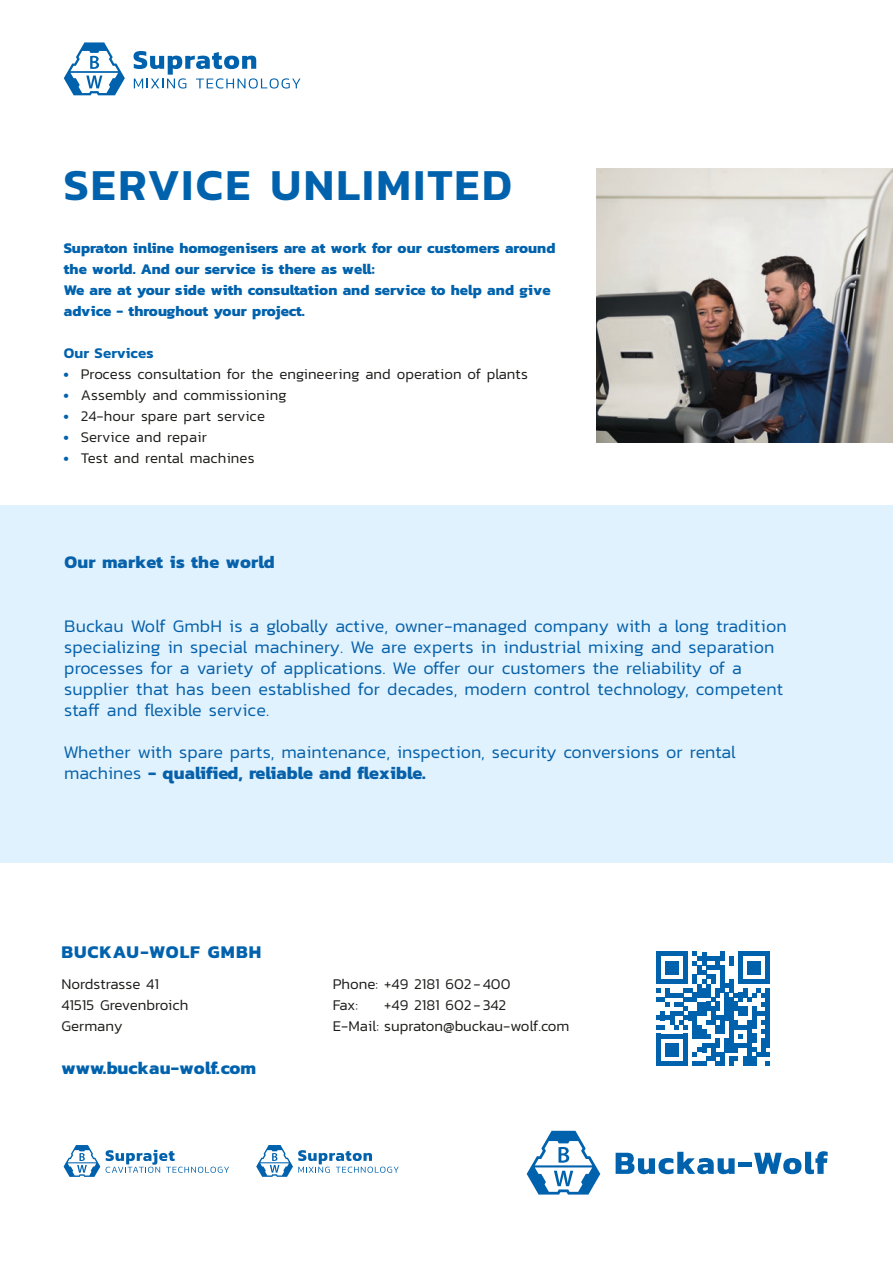
<style>
.page{position:relative;width:893px;height:1263px;background:#fff}
.page>*{position:absolute;margin:0;border:0;box-sizing:border-box;transform-origin:0 0}
.t1{font:600 45px "Kanit";letter-spacing:.05em;color:#0062ad}
.t2{font:700 18.15px "Kanit";letter-spacing:.01em;color:#0062ad}
.t3{font:700 18.15px "Kanit";letter-spacing:.05em;color:#0062ad}
.t4{font:300 18px/21px "Kanit";letter-spacing:.005em;color:#0661aa}
.t5{font:700 18px "Kanit";letter-spacing:.01em;color:#0661aa}
.t6{font:300 15.15px/21px "Kanit";color:#1d1d1b}
.t7{font:700 15px/21px "Kanit";letter-spacing:.005em;color:#0062ad}
.t8{font:300 15px "Kanit";letter-spacing:.005em;color:#1d1d1b}
.t9{font:600 15px "Kanit";letter-spacing:.005em;color:#0062ad}
.s1{font-weight:900;color:#0062ad}
.s2{font-weight:700}
</style>
<div class="page">
<svg style="left:656px;top:952px;width:114px;height:114px"></svg>
<hr style="left:892px;top:168px;width:1px;height:842px;background:#e4e4e3">
<img style="left:597px;top:169px;width:296px;height:273px">
<hr style="left:892px;top:1010px;width:1px;height:253px;background:#0062ad">
<hr style="left:892px;top:589px;width:1px;height:421px;background:#0077c0">
<div style="left:0;top:505px;width:893px;height:357px;background:#e0f2fd"></div>
<svg style="left:106px;top:1150px;width:123px;height:23px"></svg>
<svg style="left:64px;top:1145px;width:36px;height:32px"></svg>
<svg style="left:527px;top:1131px;width:73px;height:63px"></svg>
<svg style="left:616px;top:1152px;width:119px;height:22px"></svg>
<div style="left:738px;top:1162px;width:14px;height:5px;background:#0062ad"></div>
<svg style="left:754px;top:1151px;width:74px;height:23px"></svg>
<svg style="left:256px;top:1145px;width:143px;height:32px"></svg>
<svg style="left:134px;top:51px;width:166px;height:38px"></svg>
<svg style="left:64px;top:43px;width:61px;height:52px"></svg>
<h1 class="t1" style="left:64px;top:150px;width:450px">SERVICE UNLIMITED</h1>
<p class="t7" style="left:64px;top:237px;width:493px">Supraton inline homogenisers are at work for our customers around the world. And our service is there as well:<br>We are at your side with consultation and service to help and give advice - throughout your project.</p>
<p class="t9" style="left:64px;top:341px;width:91px">Our Services</p>
<p class="t8" style="left:64px;top:363px;width:466px"><span class="s1">•</span> Process consultation for the engineering and operation of plants</p>
<p class="t8" style="left:64px;top:384px;width:224px"><span class="s1">•</span> Assembly and commissioning</p>
<p class="t8" style="left:64px;top:405px;width:203px"><span class="s1">•</span> 24-hour spare part service</p>
<p class="t8" style="left:64px;top:426px;width:145px"><span class="s1">•</span> Service and repair</p>
<p class="t8" style="left:64px;top:447px;width:192px"><span class="s1">•</span> Test and rental machines</p>
<p class="t5" style="left:65px;top:548px;width:212px">Our market is the world</p>
<p class="t4" style="left:64px;top:615px;width:724px">Buckau Wolf GmbH is a globally active, owner-managed company with a long tradition specializing in special machinery. We are experts in industrial mixing and separation processes for a variety of applications. We offer our customers the reliability of a supplier that has been established for decades, modern control technology, competent staff and flexible service.</p>
<p class="t4" style="left:63px;top:741px;width:674px">Whether with spare parts, maintenance, inspection, security conversions or rental machines <span class="s2">- qualified, reliable and flexible.</span></p>
<p class="t3" style="left:61px;top:937px;width:201px">BUCKAU-WOLF GMBH</p>
<p class="t6" style="left:61px;top:973px;width:129px">Nordstrasse 41<br>41515 Grevenbroich<br>Germany</p>
<p class="t2" style="left:61px;top:1053px;width:196px">www.buckau-wolf.com</p>
<p class="t6" style="left:333px;top:973px;width:179px">Phone: +49 2181 602-400<br>Fax:</p>
<p class="t6" style="left:333px;top:994px;width:238px;text-indent:52px">+49 2181 602-342<br>E-Mail: supraton@buckau-wolf.com</p>
</div>
